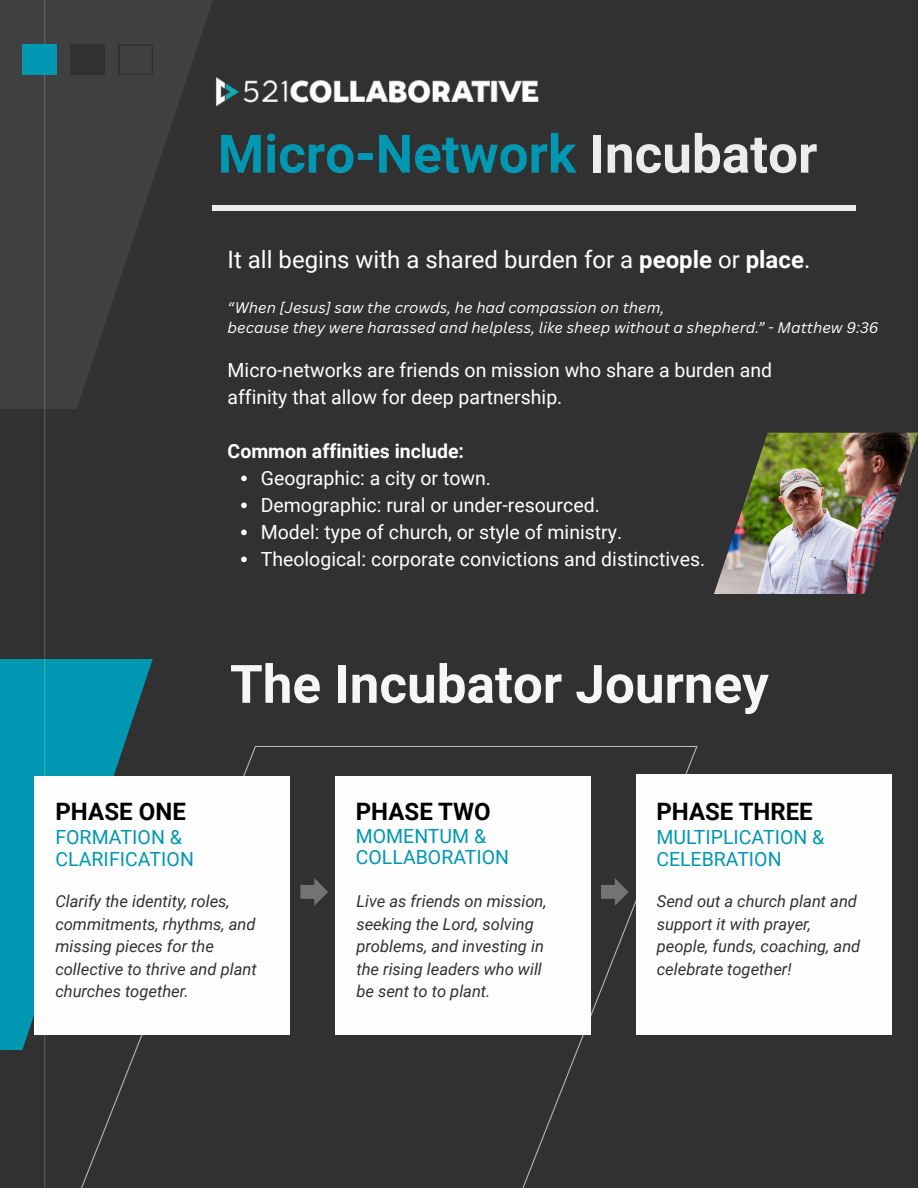
<style>
.page{position:relative;width:918px;height:1188px;background:#323131}
.page>*{position:absolute;margin:0;border:0;box-sizing:border-box;transform-origin:0 0}
.t1{font:700 52.95px "Roboto";color:#0097b2}
.t2{font:700 52.95px "Roboto";color:#f6f6f6}
.t3{font:24px "Roboto";color:#fff}
.t4{font:700 24px "Roboto";color:#000}
.t5{font:19.5px/27px "Roboto";color:#fff}
.t6{font:19.5px/22.5px "Roboto";color:#0097b2}
.t7{font:700 19.5px "Roboto";color:#fff}
.t8{font:italic 16.5px/22.5px "Roboto";color:#323131}
.t9{font:italic 15px "Canva Sans";color:#fff}
.s1{color:#edecec}
.s2{font-weight:700}
</style>
<div class="page">
<div style="left:0;top:659px;width:153px;height:391px;background:#0097b2"></div>
<div style="left:0;top:0;width:261px;height:409px;background:linear-gradient(to right,#434444,#302f2f)"></div>
<hr style="left:44px;top:0;width:1px;height:1188px;background:#edecec">
<img style="left:714px;top:433px;width:204px;height:161px">
<svg style="left:66px;top:746px;width:631px;height:442px"></svg>
<div style="left:213px;top:205px;width:643px;height:6px;background:#edecec"></div>
<img style="left:213px;top:77px;width:326px;height:30px">
<svg style="left:119px;top:45px;width:33px;height:30px"></svg>
<div style="left:70px;top:45px;width:34px;height:30px;background:#323131"></div>
<div style="left:23px;top:45px;width:34px;height:30px;background:#0097b2"></div>
<div style="left:35px;top:777px;width:255px;height:258px;background:#fefefe"></div>
<div style="left:335px;top:777px;width:256px;height:258px;background:#fefefe"></div>
<div style="left:636px;top:774px;width:255px;height:261px;background:#fefefe"></div>
<svg style="left:300px;top:878px;width:28px;height:28px"></svg>
<svg style="left:601px;top:878px;width:28px;height:28px"></svg>
<svg style="left:241px;top:476px;width:6px;height:5px"></svg>
<svg style="left:241px;top:503px;width:6px;height:5px"></svg>
<svg style="left:241px;top:530px;width:6px;height:5px"></svg>
<svg style="left:241px;top:557px;width:6px;height:5px"></svg>
<p class="t1" style="left:218px;top:124px;width:601px">Micro-Network <span class="s1">Incubator</span></p>
<h2 class="t3" style="left:228px;top:246px;width:584px">It all begins with a shared burden for a <span class="s2">people</span> or <span class="s2">place</span>.</h2>
<p class="t9" style="left:228px;top:297px;width:438px">“When [Jesus] saw the crowds, he had compassion on them,</p>
<h3 class="t9" style="left:228px;top:317px;width:652px">because they were harassed and helpless, like sheep without a shepherd.” - Matthew 9:36</h3>
<p class="t5" style="left:228px;top:356px;width:546px">Micro-networks are friends on mission who share a burden and affinity that allow for deep partnership.</p>
<p class="t7" style="left:228px;top:439px;width:238px">Common affinities include:</p>
<h5 class="t5" style="left:261px;top:464px;width:232px">Geographic: a city or town.</h5>
<h4 class="t5" style="left:261px;top:491px;width:341px">Demographic: rural or under-resourced.</h4>
<p class="t5" style="left:261px;top:518px;width:363px">Model: type of church, or style of ministry.</p>
<p class="t5" style="left:261px;top:545px;width:446px">Theological: corporate convictions and distinctives.</p>
<h1 class="t2" style="left:230px;top:654px;width:540px">The Incubator Journey</h1>
<p class="t4" style="left:55px;top:798px;width:132px">PHASE ONE</p>
<p class="t6" style="left:55px;top:826px;width:140px">FORMATION &amp;<br>CLARIFICATION</p>
<p class="t8" style="left:55px;top:890px;width:203px">Clarify the identity, roles, commitments, rhythms, and missing pieces for the collective to thrive and plant churches together.</p>
<h1 class="t8" style="left:356px;top:890px;width:192px">Live as friends on mission, seeking the Lord, solving problems, and investing in the rising leaders who will be sent to to plant.</h1>
<h3 class="t8" style="left:657px;top:890px;width:205px">Send out a church plant and support it with prayer, people, funds, coaching, and celebrate together!</h3>
<h3 class="t4" style="left:656px;top:798px;width:158px">PHASE THREE</h3>
<h3 class="t6" style="left:656px;top:826px;width:169px">MULTIPLICATION &amp;<br>CELEBRATION</h3>
<p class="t4" style="left:356px;top:798px;width:136px">PHASE TWO</p>
<p class="t6" style="left:356px;top:825px;width:155px;line-height:21.3px">MOMENTUM &amp;<br>COLLABORATION</p>
</div>
